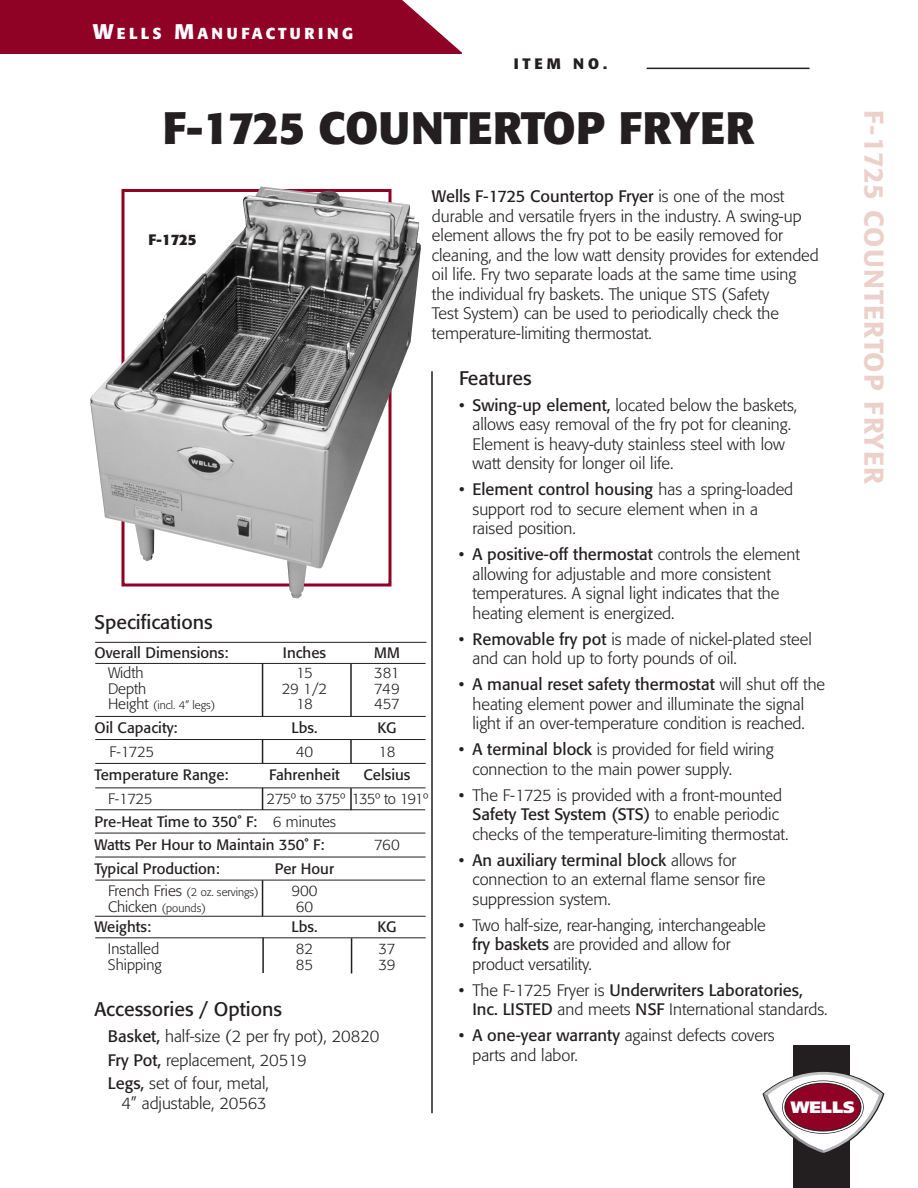
<style>
.page{position:relative;width:918px;height:1188px;background:#fff}
.page>*{position:absolute;margin:0;border:0;box-sizing:border-box;transform-origin:0 0}
.t1{font:700 45px "Formata";letter-spacing:-.01em;color:#231f20}
.t2{font:500 27px "Formata";letter-spacing:.04em;color:#ecd0ca}
.t3{font:19.5px "Formata";color:#231f20}
.t4{font:300 16.5px/19.5px "Formata";color:#231f20}
.t5{font:900 16.5px "Frutiger";color:#fff}
.t6{font:700 15.75px "Formata";letter-spacing:.21em;color:#fff}
.t7{font:15px/23.2px "Formata";color:#231f20}
.t8{font:300 15px "Formata";color:#231f20}
.t9{font:700 15px "Formata";letter-spacing:.25em;color:#231f20}
.t10{font:300 11.25px "Formata";color:#231f20}
.s1{font-size:21px}
.s2{font-weight:400}
.s3{font-size:15px}
.s4{font-weight:300}
</style>
<div class="page">
<div style="left:0;top:0;width:462px;height:54px;background:#900126"></div>
<svg style="left:402px;top:0;width:60px;height:53px"></svg>
<hr style="left:431px;top:371px;width:2px;height:742px;background:#231f20">
<hr style="left:647px;top:68px;width:163px;height:1px;background:#231f20">
<img style="left:90px;top:187px;width:331px;height:411px">
<div style="left:794px;top:1045px;width:56px;height:143px;background:#231f20"></div>
<svg style="left:762px;top:1071px;width:122px;height:83px"></svg>
<hr style="left:95px;top:642px;width:331px;height:1px;background:#231f20">
<hr style="left:95px;top:663px;width:331px;height:1px;background:#231f20">
<hr style="left:95px;top:716px;width:331px;height:1px;background:#231f20">
<hr style="left:95px;top:739px;width:331px;height:1px;background:#231f20">
<hr style="left:95px;top:763px;width:331px;height:1px;background:#231f20">
<hr style="left:95px;top:788px;width:331px;height:1px;background:#231f20">
<hr style="left:95px;top:809px;width:330px;height:1px;background:#231f20">
<hr style="left:95px;top:833px;width:330px;height:1px;background:#231f20">
<hr style="left:95px;top:857px;width:331px;height:1px;background:#231f20">
<hr style="left:95px;top:880px;width:330px;height:1px;background:#231f20">
<hr style="left:95px;top:916px;width:331px;height:1px;background:#231f20">
<hr style="left:95px;top:937px;width:331px;height:1px;background:#231f20">
<hr style="left:262px;top:663px;width:1px;height:53px;background:#231f20">
<svg style="left:262px;top:789px;width:1px;height:21px"></svg>
<svg style="left:262px;top:740px;width:1px;height:23px"></svg>
<hr style="left:262px;top:880px;width:1px;height:36px;background:#231f20">
<hr style="left:262px;top:938px;width:2px;height:35px;background:#231f20">
<hr style="left:350px;top:664px;width:2px;height:53px;background:#231f20">
<hr style="left:350px;top:788px;width:2px;height:22px;background:#231f20">
<hr style="left:350px;top:740px;width:2px;height:24px;background:#231f20">
<hr style="left:351px;top:938px;width:1px;height:35px;background:#231f20">
<p class="t6" style="left:93px;top:24px;width:262px"><span class="s1">W</span>ELLS <span class="s1">M</span>ANUFACTURING</p>
<p class="t9" style="left:514px;top:54px;width:95px">ITEM NO.</p>
<p class="t1" style="left:163px;top:100px;width:594px">F-1725 COUNTERTOP FRYER</p>
<p class="t2" style="left:891px;top:110px;width:375px;rotate:90deg">F-1725 COUNTERTOP FRYER</p>
<p class="t4" style="left:432px;top:187px;width:388px"><span class="s2">Wells F-1725 Countertop Fryer</span> is one of the most durable and versatile fryers in the industry. A swing-up element allows the fry pot to be easily removed for cleaning, and the low watt density provides for extended oil life. Fry two separate loads at the same time using the individual fry baskets. The unique STS (Safety<br>Test System) can be used to periodically check the temperature-limiting thermostat.</p>
<p class="t9" style="left:148px;top:230px;width:50px">F-1725</p>
<p class="t3" style="left:459px;top:367px;width:74px">Features</p>
<p class="t4" style="left:472px;top:395px;width:326px;text-indent:-13px"><span class="s2">• Swing-up element,</span> located below the baskets, allows easy removal of the fry pot for cleaning.<br>Element is heavy-duty stainless steel with low watt density for longer oil life.</p>
<p class="t4" style="left:472px;top:480px;width:322px;text-indent:-13px"><span class="s2">• Element control housing</span> has a spring-loaded support rod to secure element when in a raised position.</p>
<p class="t4" style="left:472px;top:545px;width:329px;text-indent:-13px"><span class="s2">• A positive-off thermostat</span> controls the element allowing for adjustable and more consistent temperatures. A signal light indicates that the heating element is energized.</p>
<p class="t4" style="left:472px;top:629px;width:341px;text-indent:-13px"><span class="s2">• Removable fry pot</span> is made of nickel-plated steel and can hold up to forty pounds of oil.</p>
<p class="t4" style="left:459px;top:675px;width:368px;text-align:center"><span class="s2">• A manual reset safety thermostat</span> will shut off the heating element power and illuminate the signal<br>light if an over-temperature condition is reached.</p>
<p class="t4" style="left:472px;top:740px;width:303px;text-indent:-13px"><span class="s2">• A terminal block</span> is provided for field wiring connection to the main power supply.</p>
<p class="t4" style="left:472px;top:785px;width:318px;text-indent:-13px"><span class="s2">•</span> The F-1725 is provided with a front-mounted<br><span class="s2">Safety Test System (STS)</span> to enable periodic checks of the temperature-limiting thermostat.</p>
<p class="t4" style="left:472px;top:850px;width:295px;text-indent:-13px"><span class="s2">• An auxiliary terminal block</span> allows for connection to an external flame sensor fire suppression system.</p>
<p class="t4" style="left:472px;top:915px;width:295px;text-indent:-13px"><span class="s2">•</span> Two half-size, rear-hanging, interchangeable <span class="s2">fry baskets</span> are provided and allow for product versatility.</p>
<p class="t4" style="left:472px;top:980px;width:357px;text-indent:-13px"><span class="s2">•</span> The F-1725 Fryer is <span class="s2">Underwriters Laboratories,<br>Inc. LISTED</span> and meets <span class="s2">NSF</span> International standards.</p>
<p class="t4" style="left:472px;top:1026px;width:304px;text-indent:-13px"><span class="s2">• A one-year warranty</span> against defects covers parts and labor.</p>
<p class="t3" style="left:94px;top:611px;width:120px">Specifications</p>
<p class="t7" style="left:94px;top:641px;width:136px">Overall Dimensions:</p>
<p class="t7" style="left:283px;top:641px;width:45px">Inches</p>
<p class="t7" style="left:374px;top:641px;width:27px">MM</p>
<p class="t8" style="left:108px;top:664px;width:37px">Width</p>
<p class="t8" style="left:296px;top:664px;width:18px">15</p>
<p class="t8" style="left:374px;top:664px;width:27px">381</p>
<p class="t8" style="left:108px;top:680px;width:40px">Depth</p>
<p class="t8" style="left:282px;top:680px;width:47px">29 1/2</p>
<p class="t8" style="left:374px;top:680px;width:27px">749</p>
<p class="t10" style="left:108px;top:699px;width:109px"><span class="s3">Height</span> (incl. 4” legs)</p>
<p class="t8" style="left:296px;top:695px;width:18px">18</p>
<p class="t8" style="left:374px;top:695px;width:27px">457</p>
<p class="t7" style="left:95px;top:716px;width:85px">Oil Capacity:</p>
<p class="t7" style="left:292px;top:716px;width:27px">Lbs.</p>
<p class="t7" style="left:377px;top:716px;width:21px">KG</p>
<p class="t8" style="left:110px;top:743px;width:46px">F-1725</p>
<p class="t8" style="left:296px;top:743px;width:19px">40</p>
<p class="t8" style="left:379px;top:743px;width:18px">18</p>
<p class="t7" style="left:95px;top:764px;width:136px">Temperature Range:</p>
<p class="t7" style="left:269px;top:764px;width:72px">Fahrenheit</p>
<p class="t7" style="left:364px;top:764px;width:48px">Celsius</p>
<p class="t8" style="left:108px;top:790px;width:46px">F-1725</p>
<p class="t7" style="left:95px;top:787px;width:335px;text-indent:172px"><span class="s4">275º to 375º 135º to 191º<br></span>Pre-Heat Time to 350˚ F: <span class="s4">6 minutes<br></span>Watts Per Hour to Maintain 350˚ F:</p>
<p class="t8" style="left:374px;top:836px;width:27px">760</p>
<p class="t7" style="left:95px;top:857px;width:127px">Typical Production:</p>
<p class="t7" style="left:275px;top:857px;width:61px">Per Hour</p>
<p class="t10" style="left:108px;top:885px;width:152px"><span class="s3">French Fries</span> (2 oz. servings)</p>
<p class="t8" style="left:291px;top:882px;width:28px">900</p>
<p class="t10" style="left:108px;top:901px;width:99px"><span class="s3">Chicken</span> (pounds)</p>
<p class="t8" style="left:296px;top:898px;width:19px">60</p>
<p class="t7" style="left:94px;top:915px;width:58px">Weights:</p>
<p class="t7" style="left:292px;top:915px;width:27px">Lbs.</p>
<p class="t7" style="left:377px;top:915px;width:21px">KG</p>
<p class="t8" style="left:108px;top:940px;width:53px">Installed</p>
<p class="t8" style="left:296px;top:940px;width:19px">82</p>
<p class="t8" style="left:378px;top:940px;width:19px">37</p>
<p class="t8" style="left:108px;top:956px;width:55px">Shipping</p>
<p class="t8" style="left:296px;top:956px;width:19px">85</p>
<p class="t8" style="left:378px;top:956px;width:19px">39</p>
<p class="t3" style="left:94px;top:998px;width:189px">Accessories / Options</p>
<p class="t4" style="left:108px;top:1024px;width:273px;line-height:23.9px"><span class="s2">Basket,</span> half-size (2 per fry pot), 20820<br><span class="s2">Fry Pot,</span> replacement, 20519<br><span class="s2">Legs,</span> set of four, metal,</p>
<p class="t4" style="left:121px;top:1094px;width:147px">4” adjustable, 20563</p>
<p class="t5" style="left:791px;top:1097px;width:66px">WELLS</p>
</div>
